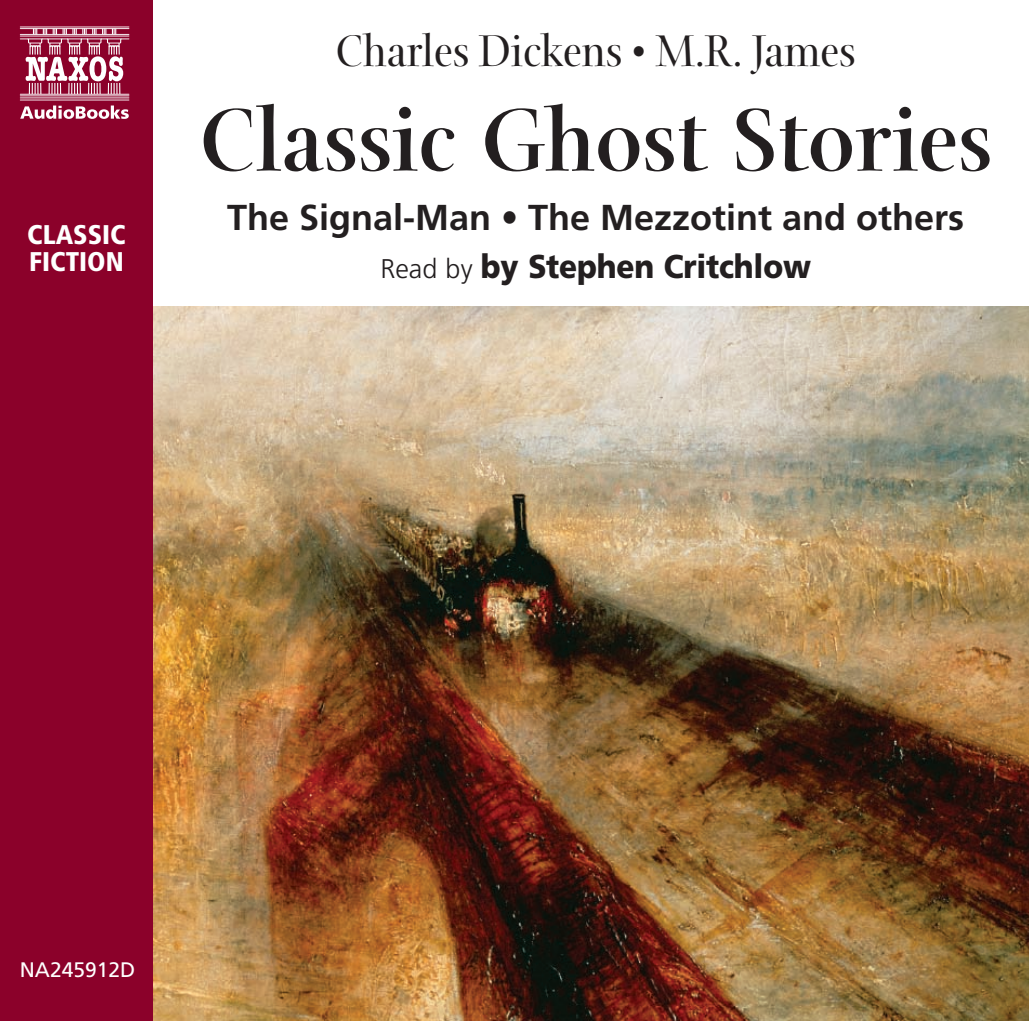
<style>
.page{position:relative;width:1029px;height:1021px;background:#fff}
.page>*{position:absolute;margin:0;border:0;box-sizing:border-box;transform-origin:0 0}
.t1{font:700 96px "Arepo";color:#231f20}
.t2{font:48px "Arepo";color:#231f20}
.t3{font:700 36px "Frutiger";color:#231f20}
.t4{font:900 33px "Frutiger";letter-spacing:-.005em;color:#231f20;scale:.9 1}
.t5{font:900 condensed 27px/27px "Frutiger";color:#fff}
.t6{font:21px "Frutiger";color:#fff}
.s1{font-family:"Arial";font-size:42px}
.s2{font-weight:300;font-size:27px}
</style>
<div class="page">
<img style="left:154px;top:306px;width:875px;height:714px">
<div style="left:0;top:0;width:153px;height:1020px;background:#8b012a"></div>
<hr style="left:20px;top:38px;width:109px;height:1px;background:#fff">
<hr style="left:20px;top:94px;width:109px;height:1px;background:#fff">
<hr style="left:20px;top:36px;width:109px;height:1px;background:#fff">
<hr style="left:20px;top:34px;width:109px;height:1px;background:#fff">
<hr style="left:20px;top:28px;width:109px;height:1px;background:#fff">
<hr style="left:20px;top:27px;width:109px;height:1px;background:#fff">
<hr style="left:20px;top:95px;width:109px;height:1px;background:#fff">
<hr style="left:20px;top:99px;width:109px;height:1px;background:#fff">
<hr style="left:20px;top:97px;width:109px;height:1px;background:#fff">
<svg style="left:26px;top:29px;width:97px;height:65px"></svg>
<svg style="left:20px;top:105px;width:109px;height:14px"></svg>
<p class="t5" style="left:27px;top:224px;width:100px">CLASSIC<br>FICTION</p>
<h2 class="t2" style="left:336px;top:22px;width:522px">Charles Dickens <span class="s1">•</span> M.R. James</h2>
<h1 class="t1" style="left:199px;top:81px;width:795px">Classic Ghost Stories</h1>
<p class="t3" style="left:227px;top:203px;width:739px">The Signal-Man • The Mezzotint and others</p>
<p class="t4" style="left:380px;top:254px;width:480px"><span class="s2">Read by</span> by Stephen Critchlow</p>
<p class="t6" style="left:20px;top:961px;width:117px">NA245912D</p>
</div>
